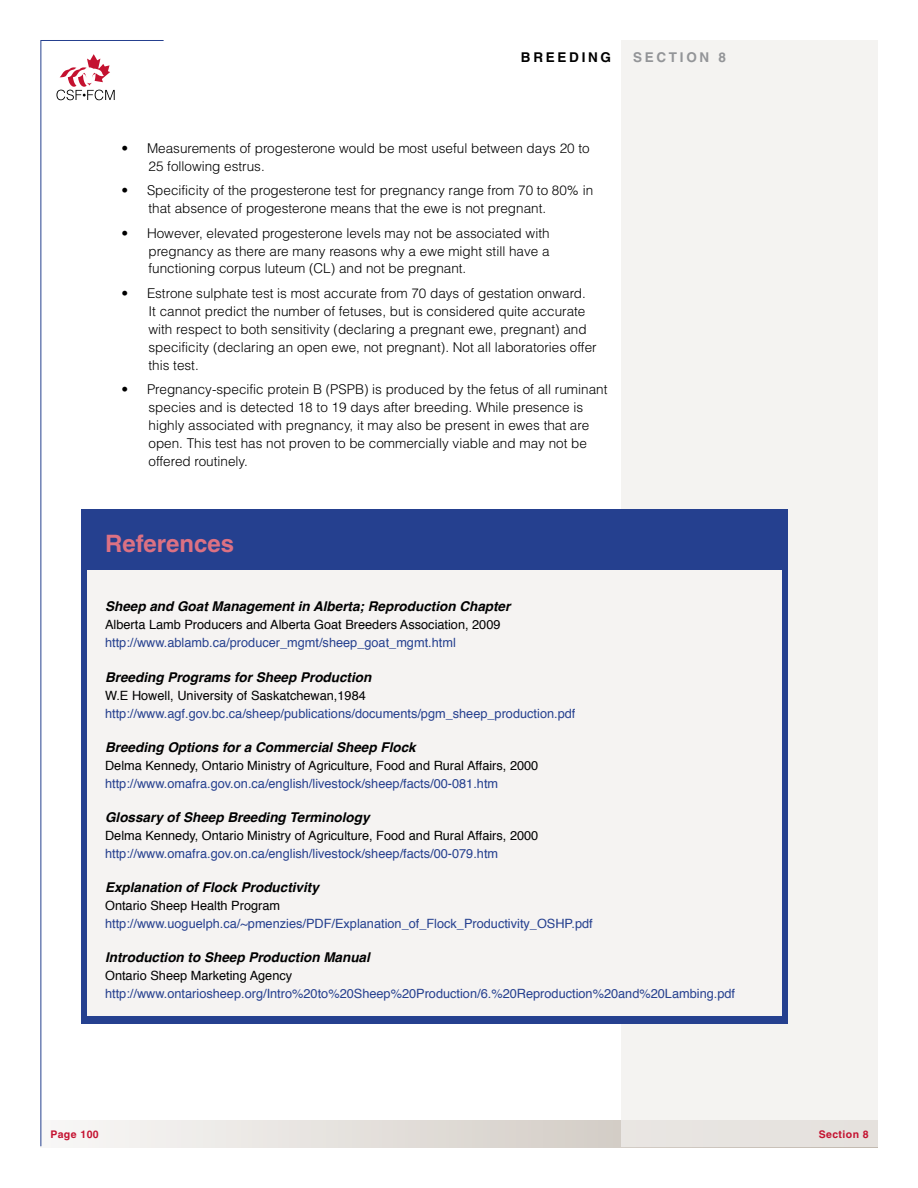
<style>
.page{position:relative;width:918px;height:1188px;background:#fff}
.page>*{position:absolute;margin:0;border:0;box-sizing:border-box;transform-origin:0 0}
.t1{font:700 24px "Helvetica";color:#dc7183}
.t2{font:300 13.5px/18px "Helvetica LT Std";color:#000}
.t3{font:italic 700 13.5px "Helvetica";color:#000}
.t4{font:700 13.5px "Helvetica";letter-spacing:.2em;color:#000}
.t5{font:700 13.5px "Helvetica";letter-spacing:.2em;color:#939598}
.t6{font:12.75px "Helvetica";color:#25408f}
.t7{font:12.75px "Helvetica";color:#000}
.t8{font:700 10.5px "Helvetica";letter-spacing:.04em;color:#c41230}
</style>
<div class="page">
<svg style="left:164px;top:1120px;width:457px;height:27px;background:#e2ddd9"></svg>
<div style="left:621px;top:40px;width:257px;height:1107px;background:#f1efed"></div>
<svg style="left:40px;top:40px;width:124px;height:1107px"></svg>
<div style="left:81px;top:509px;width:707px;height:515px;background:#25408f"></div>
<div style="left:87px;top:571px;width:694px;height:445px;background:#f5f3f2"></div>
<p class="t4" style="left:521px;top:49px;width:92px">BREEDING</p>
<p class="t5" style="left:633px;top:49px;width:94px">SECTION 8</p>
<p class="t2" style="left:148px;top:139px;width:443px;text-indent:-27px">• Measurements of progesterone would be most useful between days 20 to<br>25 following estrus.</p>
<p class="t2" style="left:148px;top:181px;width:446px;text-indent:-27px">• Specificity of the progesterone test for pregnancy range from 70 to 80% in that absence of progesterone means that the ewe is not pregnant.</p>
<p class="t2" style="left:148px;top:224px;width:403px;text-align:justify;text-indent:-27px">• However, elevated progesterone levels may not be associated with pregnancy as there are many reasons why a ewe might still have a functioning corpus luteum (CL) and not be pregnant.</p>
<p class="t2" style="left:148px;top:284px;width:450px;text-indent:-27px">• Estrone sulphate test is most accurate from 70 days of gestation onward.<br>It cannot predict the number of fetuses, but is considered quite accurate with respect to both sensitivity (declaring a pregnant ewe, pregnant) and specificity (declaring an open ewe, not pregnant). Not all laboratories offer this test.</p>
<p class="t2" style="left:149px;top:381px;width:461px;text-indent:-27px">• Pregnancy-specific protein B (PSPB) is produced by the fetus of all ruminant species and is detected 18 to 19 days after breeding. While presence is highly associated with pregnancy, it may also be present in ewes that are open. This test has not proven to be commercially viable and may not be offered routinely.</p>
<h1 class="t1" style="left:105px;top:529px;width:131px">References</h1>
<p class="t3" style="left:105px;top:595px;width:407px">Sheep and Goat Management in Alberta; Reproduction Chapter</p>
<p class="t7" style="left:105px;top:615px;width:397px">Alberta Lamb Producers and Alberta Goat Breeders Association, 2009</p>
<p class="t6" style="left:105px;top:633px;width:352px">http://www.ablamb.ca/producer_mgmt/sheep_goat_mgmt.html</p>
<p class="t3" style="left:105px;top:666px;width:268px">Breeding Programs for Sheep Production</p>
<p class="t7" style="left:105px;top:685px;width:262px">W.E Howell, University of Saskatchewan,1984</p>
<p class="t6" style="left:105px;top:703px;width:472px">http://www.agf.gov.bc.ca/sheep/publications/documents/pgm_sheep_production.pdf</p>
<p class="t3" style="left:105px;top:736px;width:312px">Breeding Options for a Commercial Sheep Flock</p>
<p class="t7" style="left:105px;top:755px;width:435px">Delma Kennedy, Ontario Ministry of Agriculture, Food and Rural Affairs, 2000</p>
<p class="t6" style="left:105px;top:773px;width:395px">http://www.omafra.gov.on.ca/english/livestock/sheep/facts/00-081.htm</p>
<p class="t3" style="left:105px;top:806px;width:266px">Glossary of Sheep Breeding Terminology</p>
<p class="t7" style="left:105px;top:826px;width:435px">Delma Kennedy, Ontario Ministry of Agriculture, Food and Rural Affairs, 2000</p>
<p class="t6" style="left:105px;top:844px;width:395px">http://www.omafra.gov.on.ca/english/livestock/sheep/facts/00-079.htm</p>
<p class="t3" style="left:105px;top:876px;width:215px">Explanation of Flock Productivity</p>
<p class="t7" style="left:105px;top:896px;width:177px">Ontario Sheep Health Program</p>
<p class="t6" style="left:105px;top:914px;width:489px">http://www.uoguelph.ca/~pmenzies/PDF/Explanation_of_Flock_Productivity_OSHP.pdf</p>
<p class="t3" style="left:105px;top:946px;width:266px">Introduction to Sheep Production Manual</p>
<p class="t7" style="left:105px;top:966px;width:189px">Ontario Sheep Marketing Agency</p>
<p class="t6" style="left:105px;top:984px;width:632px">http://www.ontariosheep.org/Intro%20to%20Sheep%20Production/6.%20Reproduction%20and%20Lambing.pdf</p>
<p class="t8" style="left:51px;top:1128px;width:50px">Page 100</p>
<p class="t8" style="left:819px;top:1128px;width:52px">Section 8</p>
</div>
